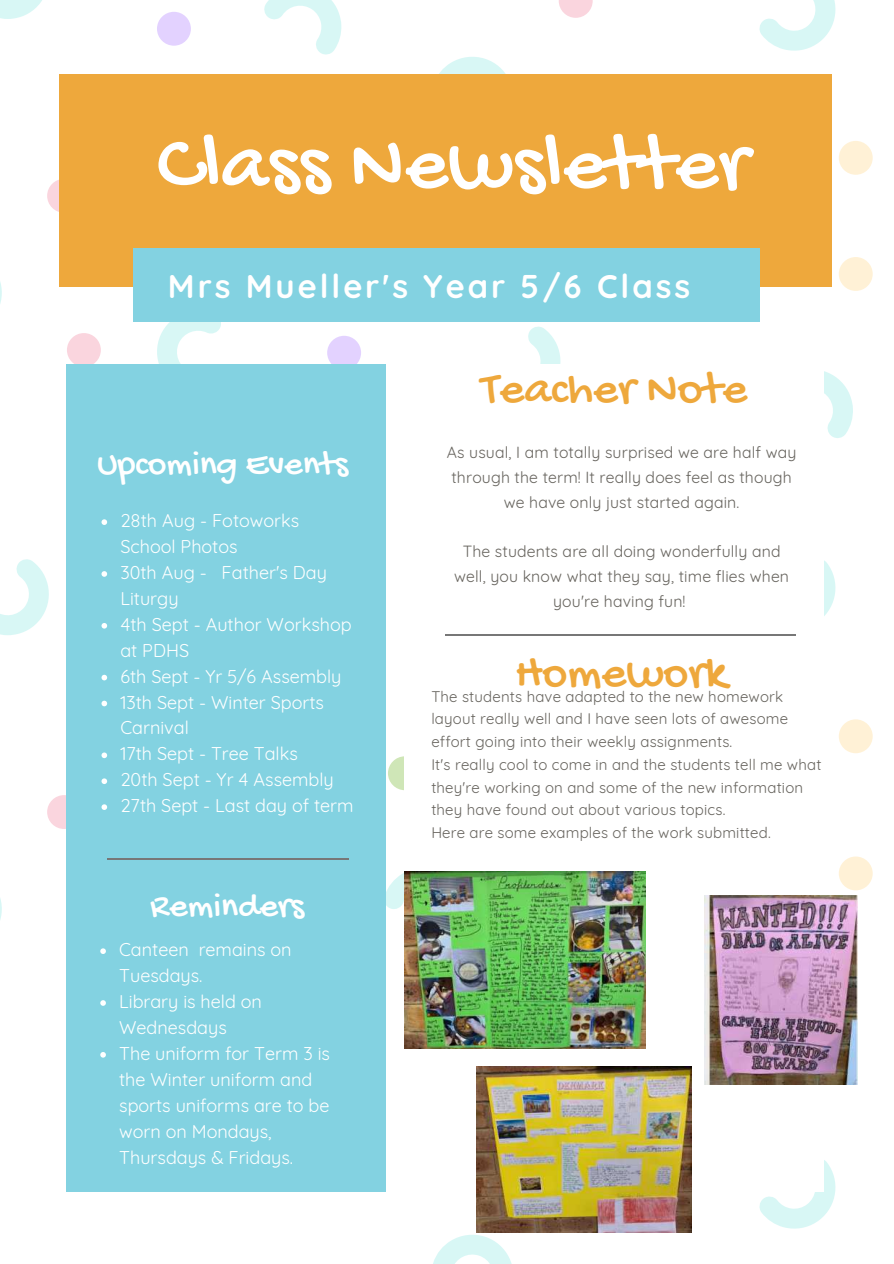
<style>
.page{position:relative;width:894px;height:1264px;background:#fff}
.page>*{position:absolute;margin:0;border:0;box-sizing:border-box;transform-origin:0 0}
.t1{font:84px "Gochi Hand";color:#fff}
.t2{font:48px "Gochi Hand";color:#eea83c}
.t3{font:36px "Gochi Hand";color:#fff}
.t4{font:700 32.7px "Quicksand";letter-spacing:.09em;color:#fff}
.t5{font:18px/26px "Quicksand";color:#fff}
.t6{font:15.75px/24.8px "Quicksand";letter-spacing:.01em;color:#67645e;text-align:center}
.t7{font:15px/22.8px "Quicksand";letter-spacing:.01em;color:#67645e}
</style>
<div class="page">
<svg style="left:47px;top:795px;width:34px;height:34px"></svg>
<div style="left:388px;top:756px;width:34px;height:34px;background:#cfe6b7;border-radius:50%"></div>
<svg style="left:0;top:559px;width:49px;height:76px"></svg>
<svg style="left:386px;top:873px;width:18px;height:36px"></svg>
<svg style="left:0;top:898px;width:2px;height:22px"></svg>
<div style="left:838px;top:719px;width:34px;height:34px;background:#fff1d6;border-radius:50%"></div>
<div style="left:838px;top:257px;width:34px;height:34px;background:#fff1d6;border-radius:50%"></div>
<svg style="left:528px;top:326px;width:33px;height:38px"></svg>
<svg style="left:824px;top:560px;width:12px;height:56px"></svg>
<svg style="left:824px;top:371px;width:29px;height:67px"></svg>
<div style="left:838px;top:856px;width:34px;height:34px;background:#fff1d6;border-radius:50%"></div>
<svg style="left:759px;top:1160px;width:77px;height:69px"></svg>
<svg style="left:433px;top:1232px;width:85px;height:31px"></svg>
<div style="left:47px;top:179px;width:34px;height:34px;background:#fad5de;border-radius:50%"></div>
<div style="left:67px;top:333px;width:34px;height:34px;background:#fad5de;border-radius:50%"></div>
<div style="left:157px;top:12px;width:34px;height:34px;background:#e3d2ff;border-radius:50%"></div>
<div style="left:327px;top:336px;width:34px;height:33px;background:#e3d2ff;border-radius:50%"></div>
<svg style="left:0;top:0;width:42px;height:19px"></svg>
<svg style="left:264px;top:0;width:77px;height:55px"></svg>
<svg style="left:157px;top:322px;width:64px;height:42px"></svg>
<svg style="left:0;top:282px;width:2px;height:22px"></svg>
<svg style="left:559px;top:0;width:33px;height:18px"></svg>
<div style="left:838px;top:141px;width:34px;height:34px;background:#fff1d6;border-radius:50%"></div>
<svg style="left:759px;top:0;width:77px;height:51px"></svg>
<svg style="left:439px;top:57px;width:67px;height:17px"></svg>
<div style="left:783px;top:74px;width:48px;height:212px;background:#eea83c"></div>
<div style="left:107px;top:74px;width:676px;height:212px;background:#eea83c"></div>
<div style="left:59px;top:74px;width:48px;height:212px;background:#eea83c"></div>
<div style="left:720px;top:248px;width:39px;height:74px;background:#83d2e1"></div>
<div style="left:172px;top:248px;width:548px;height:74px;background:#83d2e1"></div>
<div style="left:133px;top:248px;width:39px;height:74px;background:#83d2e1"></div>
<div style="left:67px;top:418px;width:319px;height:725px;background:#83d2e1"></div>
<div style="left:67px;top:364px;width:319px;height:54px;background:#83d2e1"></div>
<div style="left:67px;top:1143px;width:319px;height:48px;background:#83d2e1"></div>
<svg style="left:101px;top:519px;width:6px;height:6px"></svg>
<svg style="left:101px;top:571px;width:6px;height:5px"></svg>
<svg style="left:101px;top:623px;width:6px;height:5px"></svg>
<svg style="left:101px;top:674px;width:6px;height:6px"></svg>
<svg style="left:101px;top:700px;width:6px;height:6px"></svg>
<svg style="left:101px;top:752px;width:6px;height:6px"></svg>
<svg style="left:101px;top:778px;width:6px;height:6px"></svg>
<svg style="left:101px;top:804px;width:6px;height:6px"></svg>
<svg style="left:100px;top:948px;width:6px;height:6px"></svg>
<svg style="left:100px;top:1000px;width:6px;height:5px"></svg>
<svg style="left:100px;top:1052px;width:6px;height:5px"></svg>
<div style="left:404px;top:418px;width:419px;height:725px;background:#fff"></div>
<div style="left:404px;top:1143px;width:419px;height:48px;background:#fff"></div>
<hr style="left:445px;top:635px;width:350px;height:1px;background:#777">
<hr style="left:108px;top:858px;width:241px;height:1px;background:#777">
<img style="left:476px;top:1066px;width:215px;height:166px">
<img style="left:404px;top:871px;width:241px;height:177px">
<img style="left:704px;top:895px;width:153px;height:189px">
<h1 class="t1" style="left:157px;top:120px;width:592px">Class Newsletter</h1>
<h3 class="t4" style="left:168px;top:265px;width:523px">Mrs Mueller's Year 5/6 Class</h3>
<h3 class="t3" style="left:97px;top:445px;width:252px">Upcoming Events</h3>
<p class="t5" style="left:120px;top:507px;width:234px">28th Aug - Fotoworks<br>School Photos<br>30th Aug - Father's Day<br>Liturgy<br>4th Sept - Author Workshop at PDHS<br>6th Sept - Yr 5/6 Assembly<br>13th Sept - Winter Sports<br>Carnival<br>17th Sept - Tree Talks<br>20th Sept - Yr 4 Assembly<br>27th Sept - Last day of term</p>
<h3 class="t3" style="left:150px;top:887px;width:155px">Reminders</h3>
<p class="t5" style="left:119px;top:936px;width:212px">Canteen remains on<br>Tuesdays.<br>Library is held on<br>Wednesdays<br>The uniform for Term 3 is the Winter uniform and sports uniforms are to be worn on Mondays,<br>Thursdays &amp; Fridays.</p>
<h2 class="t2" style="left:481px;top:363px;width:267px">Teacher Note</h2>
<p class="t6" style="left:446px;top:440px;width:351px">As usual, I am totally surprised we are half way through the term! It really does feel as though we have only just started again.</p>
<p class="t6" style="left:454px;top:539px;width:336px">The students are all doing wonderfully and well, you know what they say, time flies when you're having fun!</p>
<h2 class="t2" style="left:515px;top:648px;width:213px">Homework</h2>
<p class="t7" style="left:431px;top:684px;width:391px">The students have adapted to the new homework layout really well and I have seen lots of awesome effort going into their weekly assignments.<br>It's really cool to come in and the students tell me what they're working on and some of the new information they have found out about various topics.<br>Here are some examples of the work submitted.</p>
</div>
